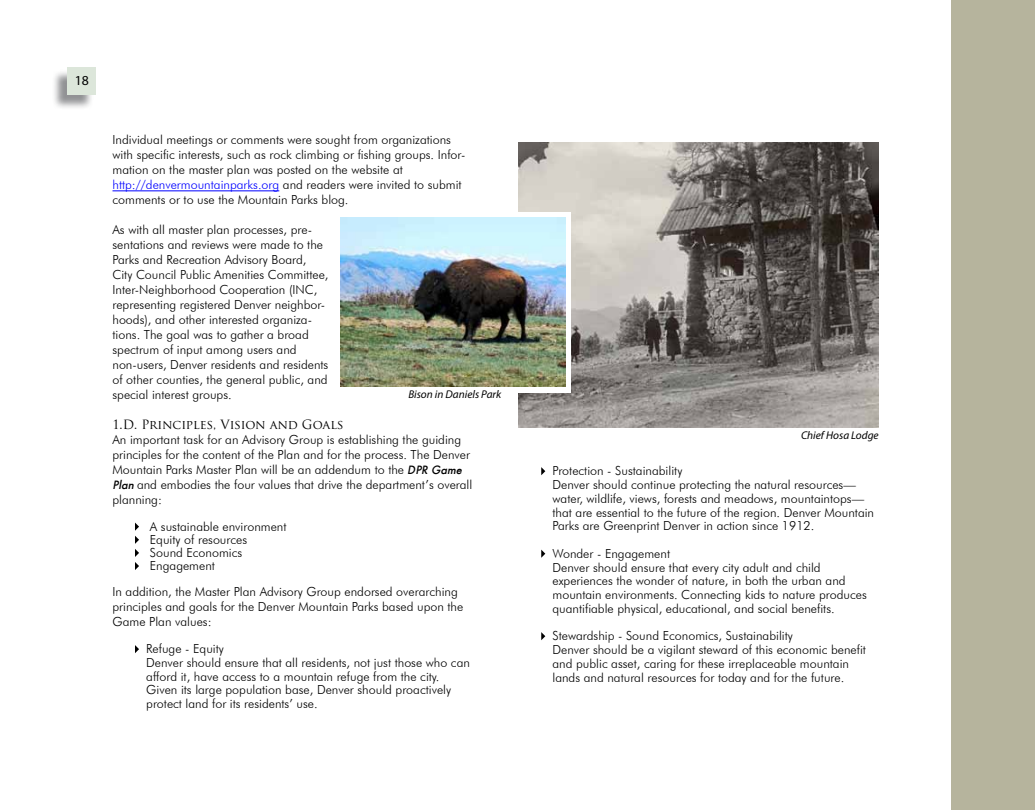
<style>
.page{position:relative;width:1035px;height:810px;background:#fff}
.page>*{position:absolute;margin:0;border:0;box-sizing:border-box;transform-origin:0 0}
.t1{font:13.75px "Myriad Pro";color:#000}
.t2{font:300 12.5px/15px "Futura BT";color:#000}
.t3{font:12.5px "Trajan Pro";letter-spacing:-.005em;color:#000}
.t4{font:italic 11.25px "Myriad Pro";color:#000}
.s1{color:#00f}
.s2{font-family:"Futura";font-weight:500;font-style:italic}
</style>
<div class="page">
<div style="left:52px;top:69px;width:42px;height:41px;background:#6d6e71;opacity:.75"></div>
<div style="left:68px;top:68px;width:28px;height:27px;background:#dce6da"></div>
<div style="left:952px;top:0;width:83px;height:810px;background:#b6b49d"></div>
<img style="left:519px;top:142px;width:360px;height:286px">
<hr style="left:112px;top:191px;width:167px;height:1px;background:#00f">
<svg style="left:135px;top:523px;width:4px;height:47px"></svg>
<svg style="left:135px;top:645px;width:4px;height:8px"></svg>
<svg style="left:541px;top:467px;width:4px;height:8px"></svg>
<svg style="left:541px;top:550px;width:4px;height:8px"></svg>
<svg style="left:541px;top:632px;width:4px;height:8px"></svg>
<svg style="left:505px;top:212px;width:66px;height:181px"></svg>
<img style="left:341px;top:218px;width:224px;height:168px">
<p class="t1" style="left:75px;top:72px;width:16px">18</p>
<p class="t2" style="left:112px;top:132px;width:354px">Individual meetings or comments were sought from organizations with specific interests, such as rock climbing or fishing groups. Infor&shy;mation on the master plan was posted on the website at <span class="s1">http://denvermountainparks.org</span> and readers were invited to submit comments or to use the Mountain Parks blog.</p>
<p class="t2" style="left:112px;top:222px;width:218px">As with all master plan processes, pre&shy;sentations and reviews were made to the Parks and Recreation Advisory Board, City Council Public Amenities Committee, Inter-Neighborhood Cooperation (INC, representing registered Denver neighbor&shy;hoods), and other interested organiza&shy;tions. The goal was to gather a broad spectrum of input among users and non-users, Denver residents and residents of other counties, the general public, and special interest groups.</p>
<p class="t3" style="left:112px;top:417px;width:233px">1.D. Principles, Vision and Goals</p>
<p class="t2" style="left:112px;top:432px;width:361px">An important task for an Advisory Group is establishing the guiding principles for the content of the Plan and for the process. The Denver Mountain Parks Master Plan will be an addendum to the <span class="s2">DPR Game Plan</span>and embodies the four values that drive the department’s overall planning:</p>
<p class="t2" style="left:150px;top:520px;width:138px;line-height:13.1px">A sustainable environment<br>Equity of resources<br>Sound Economics<br>Engagement</p>
<p class="t2" style="left:113px;top:584px;width:352px">In addition, the Master Plan Advisory Group endorsed overarching principles and goals for the Denver Mountain Parks based upon the<br>Game Plan values:</p>
<p class="t2" style="left:146px;top:642px;width:325px;line-height:13.8px">Refuge - Equity<br>Denver should ensure that all residents, not just those who can afford it, have access to a mountain refuge from the city.<br>Given its large population base, Denver should proactively protect land for its residents’ use.</p>
<p class="t4" style="left:408px;top:387px;width:94px">Bison in Daniels Park</p>
<p class="t4" style="left:801px;top:428px;width:79px">Chief Hosa Lodge</p>
<p class="t2" style="left:553px;top:464px;width:323px;line-height:13.8px">Protection - Sustainability<br>Denver should continue protecting the natural resources— water, wildlife, views, forests and meadows, mountaintops— that are essential to the future of the region. Denver Mountain Parks are Greenprint Denver in action since 1912.</p>
<p class="t2" style="left:553px;top:546px;width:316px;line-height:13.8px">Wonder - Engagement<br>Denver should ensure that every city adult and child experiences the wonder of nature, in both the urban and mountain environments. Connecting kids to nature produces quantifiable physical, educational, and social benefits.</p>
<p class="t2" style="left:553px;top:629px;width:315px;line-height:13.8px">Stewardship - Sound Economics, Sustainability<br>Denver should be a vigilant steward of this economic benefit and public asset, caring for these irreplaceable mountain lands and natural resources for today and for the future.</p>
</div>
